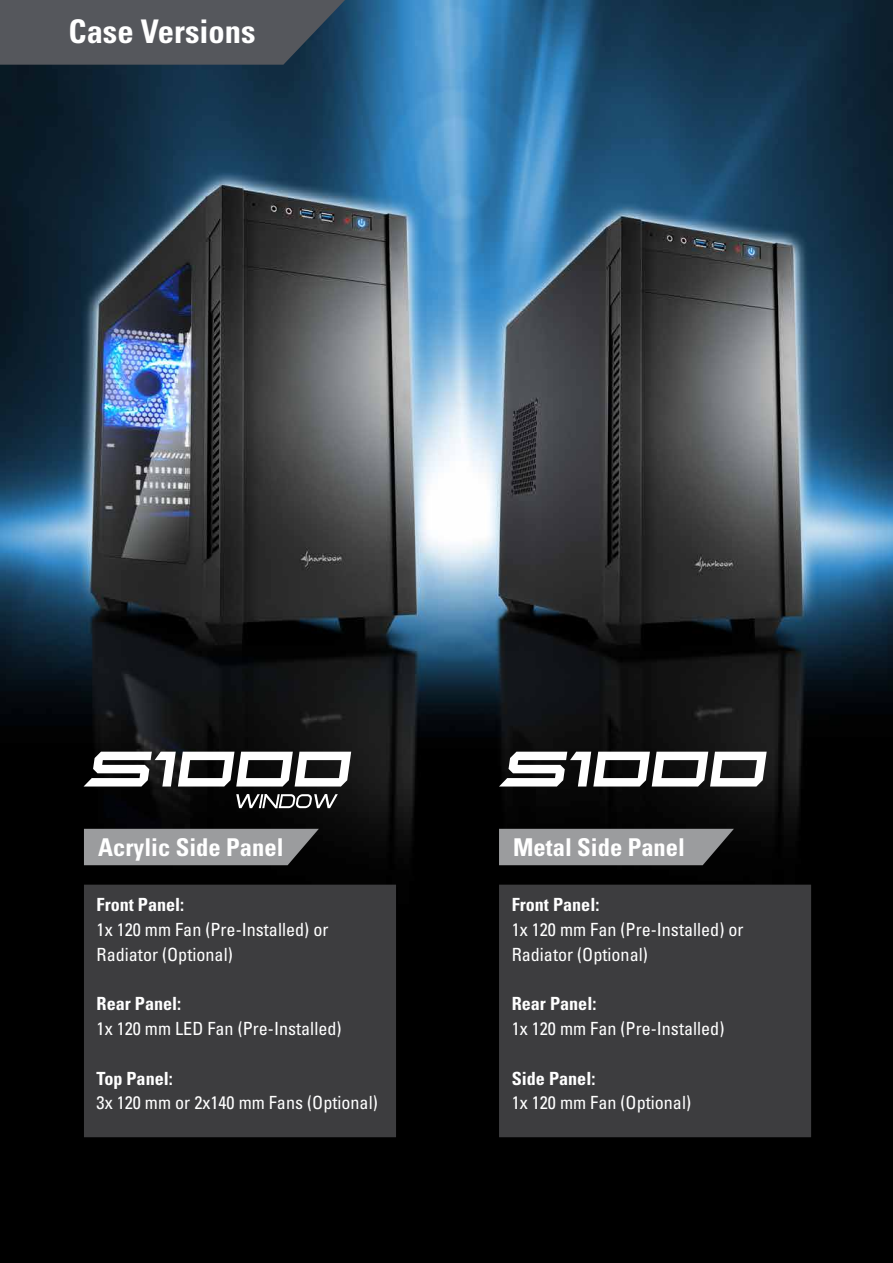
<style>
.page{position:relative;width:893px;height:1263px;background:#fff}
.page>*{position:absolute;margin:0;border:0;box-sizing:border-box;transform-origin:0 0}
.t1{font:700 condensed 32.55px "Univers";color:#fff}
.t2{font:700 condensed 24.6px "Univers";color:#fff}
.t3{font:condensed 18.15px/24.8px "Univers";color:#fff}
.t4{font:700 condensed 18.15px "Univers";color:#fff}
</style>
<div class="page">
<img style="left:0;top:0;width:893px;height:1263px">
<svg style="left:0;top:0;width:345px;height:65px;background:#4f545b"></svg>
<div style="left:84px;top:885px;width:312px;height:252px;background:#3d3d3f"></div>
<div style="left:499px;top:885px;width:312px;height:252px;background:#3d3d3f"></div>
<svg style="left:84px;top:829px;width:235px;height:36px;background:#909193"></svg>
<svg style="left:84px;top:752px;width:267px;height:34px"></svg>
<svg style="left:236px;top:794px;width:102px;height:14px"></svg>
<div style="left:499px;top:829px;width:235px;height:36px;background:#9b9c9e"></div>
<svg style="left:499px;top:752px;width:268px;height:34px"></svg>
<h1 class="t1" style="left:69px;top:11px;width:189px">Case Versions</h1>
<h2 class="t2" style="left:98px;top:832px;width:187px">Acrylic Side Panel</h2>
<p class="t4" style="left:97px;top:894px;width:89px">Front Panel:</p>
<p class="t3" style="left:97px;top:917px;width:233px">1x 120 mm Fan (Pre-Installed) or<br>Radiator (Optional)</p>
<p class="t4" style="left:97px;top:993px;width:86px">Rear Panel:</p>
<p class="t3" style="left:97px;top:1016px;width:246px">1x 120 mm LED Fan (Pre-Installed)</p>
<p class="t4" style="left:97px;top:1067px;width:78px">Top Panel:</p>
<p class="t3" style="left:97px;top:1090px;width:283px">3x 120 mm or 2x140 mm Fans (Optional)</p>
<h2 class="t2" style="left:513px;top:832px;width:173px">Metal Side Panel</h2>
<p class="t4" style="left:512px;top:894px;width:89px">Front Panel:</p>
<p class="t3" style="left:512px;top:917px;width:233px">1x 120 mm Fan (Pre-Installed) or<br>Radiator (Optional)</p>
<p class="t4" style="left:512px;top:993px;width:86px">Rear Panel:</p>
<p class="t3" style="left:512px;top:1016px;width:214px">1x 120 mm Fan (Pre-Installed)</p>
<p class="t4" style="left:512px;top:1067px;width:85px">Side Panel:</p>
<p class="t3" style="left:512px;top:1090px;width:181px">1x 120 mm Fan (Optional)</p>
</div>
